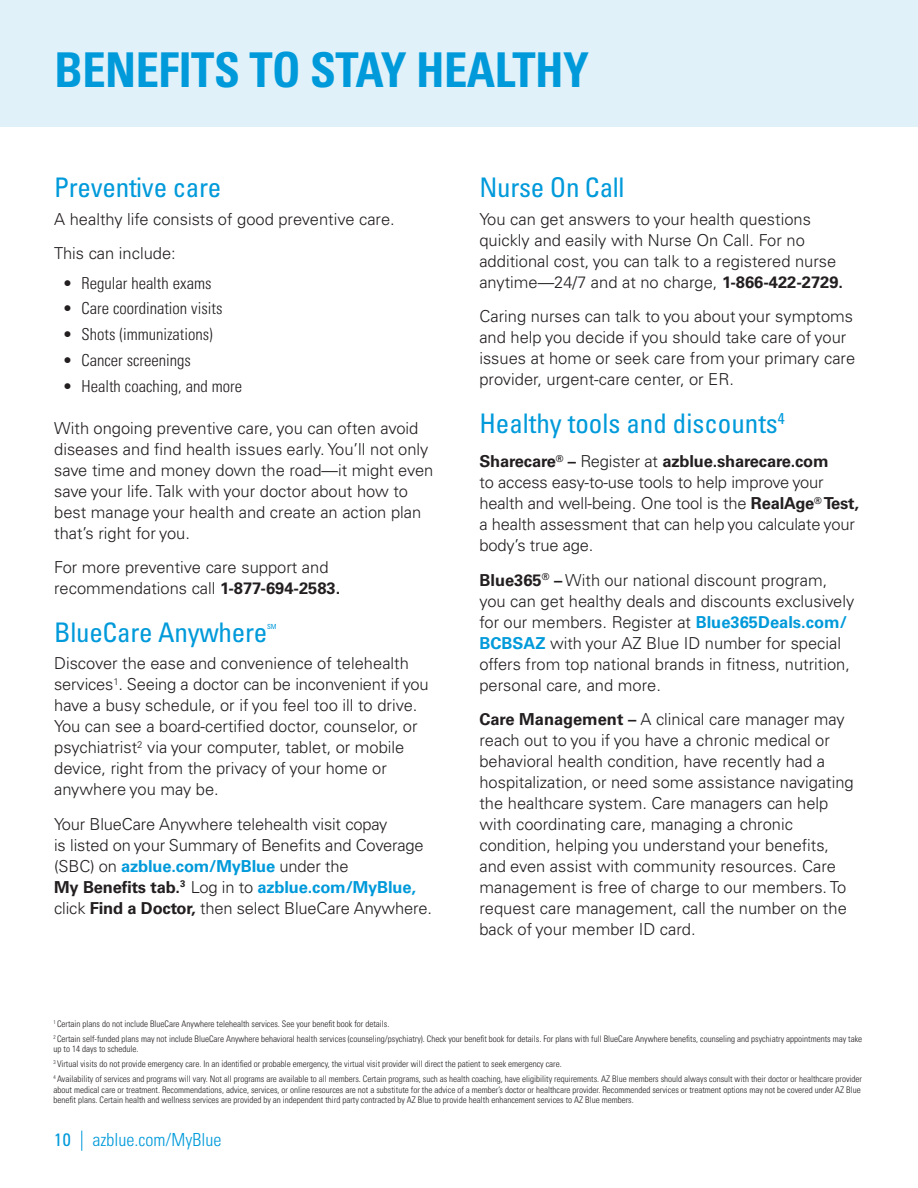
<style>
.page{position:relative;width:918px;height:1188px;background:#fff}
.page>*{position:absolute;margin:0;border:0;box-sizing:border-box;transform-origin:0 0}
.t1{font:700 condensed 48px "Univers LT Pro";letter-spacing:-.01em;color:#009ada}
.t2{font:condensed 27px "Univers LT Pro";letter-spacing:-.01em;color:#009ada}
.t3{font:300 condensed 18px "Univers LT Pro";color:#009ada}
.t4{font:300 16.5px/21px "Univers LT Pro 45";color:#231f20}
.t5{font:300 condensed 16.5px "Univers LT Pro";color:#231f20}
.t6{font:700 16.5px/21px "Univers LT Pro 65";letter-spacing:-.01em;color:#009ada}
.t7{font:700 16.5px "Univers LT Pro 65";letter-spacing:-.01em;color:#231f20}
.t8{font:300 condensed 9px/15px "Univers LT Pro";color:#231f20}
.t9{font:condensed 7.05px "Univers LT Pro";color:#009ada}
.s1{font-family:"Univers LT Pro 65";font-weight:700}
.s2{font-family:"Univers LT Pro 45";font-weight:300;color:#231f20}
.s3{color:#231f20}
.s4{font-family:"Univers LT Pro 45";font-weight:300}
.s5{font-family:"Univers LT Pro 65";font-weight:700;color:#009ada}
.s6{font-weight:400}
</style>
<div class="page">
<svg style="left:81px;top:1131px;width:1px;height:20px"></svg>
<div style="left:0;top:0;width:918px;height:127px;background:#e0f1f9"></div>
<h1 class="t1" style="left:54px;top:41px;width:536px">BENEFITS TO STAY HEALTHY</h1>
<h2 class="t2" style="left:54px;top:170px;width:169px">Preventive care</h2>
<p class="t4" style="left:54px;top:201px;width:342px;line-height:34.5px">A healthy life consists of good preventive care.<br>This can include:</p>
<p class="t5" style="left:63px;top:272px;width:149px">• Regular health exams</p>
<p class="t5" style="left:63px;top:297px;width:160px">• Care coordination visits</p>
<p class="t5" style="left:63px;top:323px;width:151px">• Shots (immunizations)</p>
<p class="t5" style="left:63px;top:349px;width:129px">• Cancer screenings</p>
<p class="t5" style="left:63px;top:375px;width:180px">• Health coaching, and more</p>
<p class="t4" style="left:54px;top:417px;width:381px">With ongoing preventive care, you can often avoid diseases and find health issues early. You’ll not only save time and money down the road—it might even save your life. Talk with your doctor about how to best manage your health and create an action plan that’s right for you.</p>
<p class="t4" style="left:54px;top:557px;width:288px">For more preventive care support and recommendations call <span class="s1">1-877-694-2583.</span></p>
<h2 class="t2" style="left:54px;top:615px;width:215px">BlueCare Anywhere</h2>
<p class="t9" style="left:267px;top:622px;width:11px">SM</p>
<p class="t4" style="left:54px;top:653px;width:376px">Discover the ease and convenience of telehealth services<sup>1</sup>. Seeing a doctor can be inconvenient if you have a busy schedule, or if you feel too ill to drive.<br>You can see a board-certified doctor, counselor, or psychiatrist<sup>2</sup> via your computer, tablet, or mobile device, right from the privacy of your home or anywhere you may be.</p>
<p class="t4" style="left:54px;top:813px;width:371px">Your BlueCare Anywhere telehealth visit copay<br>is listed on your Summary of Benefits and Coverage</p>
<p class="t6" style="left:54px;top:855px;width:363px"><span class="s2">(SBC) on</span> azblue.com/MyBlue <span class="s2">under the<br></span><span class="s3">My Benefits tab.</span><sup>3</sup> <span class="s2">Log in to</span> azblue.com/MyBlue,</p>
<p class="t4" style="left:54px;top:897px;width:379px">click <span class="s1">Find a Doctor,</span> then select BlueCare Anywhere.</p>
<h2 class="t2" style="left:479px;top:170px;width:147px">Nurse On Call</h2>
<p class="t4" style="left:479px;top:208px;width:365px">You can get answers to your health questions quickly and easily with Nurse On Call. For no additional cost, you can talk to a registered nurse anytime—24/7 and at no charge, <span class="s1">1-866-422-2729.</span></p>
<p class="t4" style="left:479px;top:306px;width:377px">Caring nurses can talk to you about your symptoms and help you decide if you should take care of your issues at home or seek care from your primary care provider, urgent-care center, or ER.</p>
<h2 class="t2" style="left:479px;top:406px;width:307px">Healthy tools and discounts<sup>4</sup></h2>
<p class="t7" style="left:479px;top:450px;width:351px">Sharecare<sup>®</sup> – <span class="s4">Register at</span> azblue.sharecare.com</p>
<p class="t4" style="left:479px;top:471px;width:381px">to access easy-to-use tools to help improve your health and well-being. One tool is the <span class="s1">RealAge</span><sup>®</sup> <span class="s1">Test, </span>a health assessment that can help you calculate your body’s true age.</p>
<p class="t4" style="left:479px;top:569px;width:376px"><span class="s1">Blue365</span><sup>®</sup> <span class="s1">–</span> With our national discount program, you can get healthy deals and discounts exclusively for our members. Register at <span class="s5">Blue365Deals.com/ BCBSAZ</span> with your AZ Blue ID number for special offers from top national brands in fitness, nutrition, personal care, and more.</p>
<p class="t4" style="left:479px;top:708px;width:376px"><span class="s1">Care Management –</span> A clinical care manager may reach out to you if you have a chronic medical or behavioral health condition, have recently had a hospitalization, or need some assistance navigating the healthcare system. Care managers can help with coordinating care, managing a chronic condition, helping you understand your benefits, and even assist with community resources. Care management is free of charge to our members. To request care management, call the number on the back of your member ID card.</p>
<p class="t8" style="left:54px;top:1015px;width:810px"><sup>1</sup> Certain plans do not include BlueCare Anywhere telehealth services. See your benefit book for details.<br><sup>2</sup> Certain self-funded plans may not include BlueCare Anywhere behavioral health services (counseling/psychiatry). Check your benefit book for details. For plans with full BlueCare Anywhere benefits, counseling and psychiatry appointments may take</p>
<p class="t8" style="left:54px;top:1041px;width:810px">up to 14 days to schedule.<br><sup>3</sup> Virtual visits do not provide emergency care. In an identified or probable emergency, the virtual visit provider will direct the patient to seek emergency care.<br><sup>4</sup> Availability of services and programs will vary. Not all programs are available to all members. Certain programs, such as health coaching, have eligibility requirements. AZ Blue members should always consult with their doctor or healthcare provider</p>
<p class="t8" style="left:54px;top:1084px;width:809px;line-height:10.5px">about medical care or treatment. Recommendations, advice, services, or online resources are not a substitute for the advice of a member’s doctor or healthcare provider. Recommended services or treatment options may not be covered under AZ Blue benefit plans. Certain health and wellness services are provided by an independent third party contracted by AZ Blue to provide health enhancement services to AZ Blue members.</p>
<p class="t3" style="left:54px;top:1127px;width:169px"><span class="s6">10</span> azblue.com/MyBlue</p>
</div>
